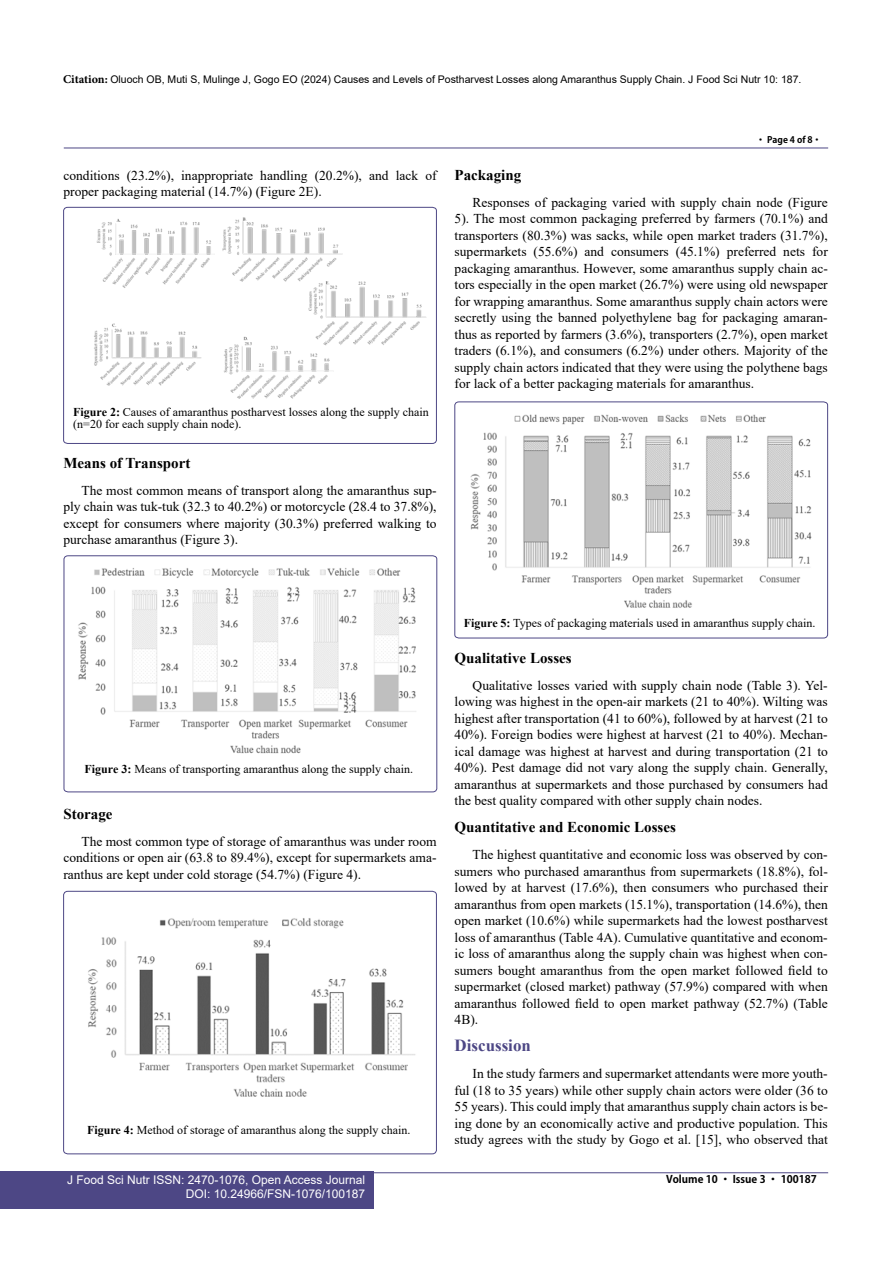
<style>
.page{position:relative;width:893px;height:1263px;background:#fff}
.page>*{position:absolute;margin:0;border:0;box-sizing:border-box;transform-origin:0 0}
.t1{font:700 16.95px "Times New Roman";color:#4d4785}
.t2{font:700 15px "Times New Roman";color:#000}
.t3{font:13.5px/16.5px "Times New Roman";color:#000;text-align:justify}
.t4{font:12px/12px "Times New Roman";color:#000}
.t5{font:12px/14.2px "Arial";color:#fff;text-align:right}
.t6{font:10.5px "Arial";color:#000}
.t7{font:700 10.5px "Adobe Gothic Std";color:#000}
.t8{font:700 9px "Adobe Gothic Std";color:#000}
.s1{font-family:"Minion Pro";font-weight:700;font-size:12px}
.s2{font-weight:700}
</style>
<div class="page">
<hr style="left:64px;top:148px;width:764px;height:1px;background:#4d4785">
<hr style="left:64px;top:1172px;width:764px;height:1px;background:#4d4785">
<div style="left:0;top:1171px;width:374px;height:38px;background:#4d4785"></div>
<div style="left:63px;top:891px;width:374px;height:263px;border:1px solid #4d4785;border-radius:4px"></div>
<svg style="left:454px;top:401px;width:374px;height:237px"></svg>
<svg style="left:63px;top:207px;width:374px;height:237px"></svg>
<img style="left:74px;top:215px;width:355px;height:187px">
<svg style="left:64px;top:555px;width:373px;height:237px"></svg>
<img style="left:75px;top:565px;width:348px;height:192px">
<img style="left:88px;top:918px;width:328px;height:179px">
<img style="left:464px;top:410px;width:351px;height:200px">
<p class="t6" style="left:63px;top:72px;width:740px"><span class="s1">Citation:</span> Oluoch OB, Muti S, Mulinge J, Gogo EO (2024) Causes and Levels of Postharvest Losses along Amaranthus Supply Chain. J Food Sci Nutr 10: 187.</p>
<p class="t3" style="left:63px;top:166px;width:375px">conditions (23.2%), inappropriate handling (20.2%), and lack of proper packaging material (14.7%) (Figure 2E).</p>
<p class="t4" style="left:73px;top:406px;width:357px"><span class="s2">Figure 2:</span> Causes of amaranthus postharvest losses along the supply chain (n=20 for each supply chain node).</p>
<p class="t2" style="left:63px;top:452px;width:128px">Means of Transport</p>
<p class="t3" style="left:63px;top:481px;width:375px;text-indent:18px">The most common means of transport along the amaranthus sup&shy;ply chain was tuk-tuk (32.3 to 40.2%) or motorcycle (28.4 to 37.8%), except for consumers where majority (30.3%) preferred walking to purchase amaranthus (Figure 3).</p>
<p class="t8" style="left:756px;top:134px;width:67px">• Page 4 of 8•</p>
<p class="t2" style="left:455px;top:164px;width:68px">Packaging</p>
<p class="t3" style="left:455px;top:193px;width:375px;text-indent:18px">Responses of packaging varied with supply chain node (Figure 5). The most common packaging preferred by farmers (70.1%) and transporters (80.3%) was sacks, while open market traders (31.7%), supermarkets (55.6%) and consumers (45.1%) preferred nets for packaging amaranthus. However, some amaranthus supply chain ac&shy;tors especially in the open market (26.7%) were using old newspaper for wrapping amaranthus. Some amaranthus supply chain actors were secretly using the banned polyethylene bag for packaging amaran&shy;thus as reported by farmers (3.6%), transporters (2.7%), open market traders (6.1%), and consumers (6.2%) under others. Majority of the supply chain actors indicated that they were using the polythene bags for lack of a better packaging materials for amaranthus.</p>
<p class="t4" style="left:85px;top:762px;width:330px"><span class="s2">Figure 3:</span> Means of transporting amaranthus along the supply chain.</p>
<p class="t2" style="left:63px;top:803px;width:51px">Storage</p>
<p class="t3" style="left:63px;top:832px;width:375px;text-indent:18px">The most common type of storage of amaranthus was under room conditions or open air (63.8 to 89.4%), except for supermarkets ama&shy;ranthus are kept under cold storage (54.7%) (Figure 4).</p>
<p class="t4" style="left:87px;top:1123px;width:325px"><span class="s2">Figure 4:</span> Method of storage of amaranthus along the supply chain.</p>
<p class="t4" style="left:464px;top:617px;width:353px"><span class="s2">Figure 5:</span> Types of packaging materials used in amaranthus supply chain.</p>
<p class="t2" style="left:455px;top:647px;width:119px">Qualitative Losses</p>
<p class="t3" style="left:455px;top:676px;width:375px;text-indent:18px">Qualitative losses varied with supply chain node (Table 3). Yel&shy;lowing was highest in the open-air markets (21 to 40%). Wilting was highest after transportation (41 to 60%), followed by at harvest (21 to 40%). Foreign bodies were highest at harvest (21 to 40%). Mechan&shy;ical damage was highest at harvest and during transportation (21 to 40%). Pest damage did not vary along the supply chain. Generally, amaranthus at supermarkets and those purchased by consumers had the best quality compared with other supply chain nodes.</p>
<p class="t2" style="left:455px;top:816px;width:223px">Quantitative and Economic Losses</p>
<p class="t3" style="left:455px;top:846px;width:375px;text-indent:18px">The highest quantitative and economic loss was observed by con&shy;sumers who purchased amaranthus from supermarkets (18.8%), fol&shy;lowed by at harvest (17.6%), then consumers who purchased their amaranthus from open markets (15.1%), transportation (14.6%), then open market (10.6%) while supermarkets had the lowest postharvest loss of amaranthus (Table 4A). Cumulative quantitative and econom&shy;ic loss of amaranthus along the supply chain was highest when con&shy;sumers bought amaranthus from the open market followed field to supermarket (closed market) pathway (57.9%) compared with when amaranthus followed field to open market pathway (52.7%) (Table 4B).</p>
<p class="t1" style="left:455px;top:1033px;width:78px">Discussion</p>
<p class="t3" style="left:455px;top:1065px;width:375px;text-indent:18px">In the study farmers and supermarket attendants were more youth&shy;ful (18 to 35 years) while other supply chain actors were older (36 to 55 years). This could imply that amaranthus supply chain actors is be&shy;ing done by an economically active and productive population. This study agrees with the study by Gogo et al. [15], who observed that</p>
<p class="t5" style="left:67px;top:1173px;width:300px">J Food Sci Nutr ISSN: 2470-1076, Open Access Journal<br>DOI: 10.24966/FSN-1076/100187</p>
<p class="t7" style="left:666px;top:1172px;width:152px">Volume 10 • Issue 3 • 100187</p>
</div>
